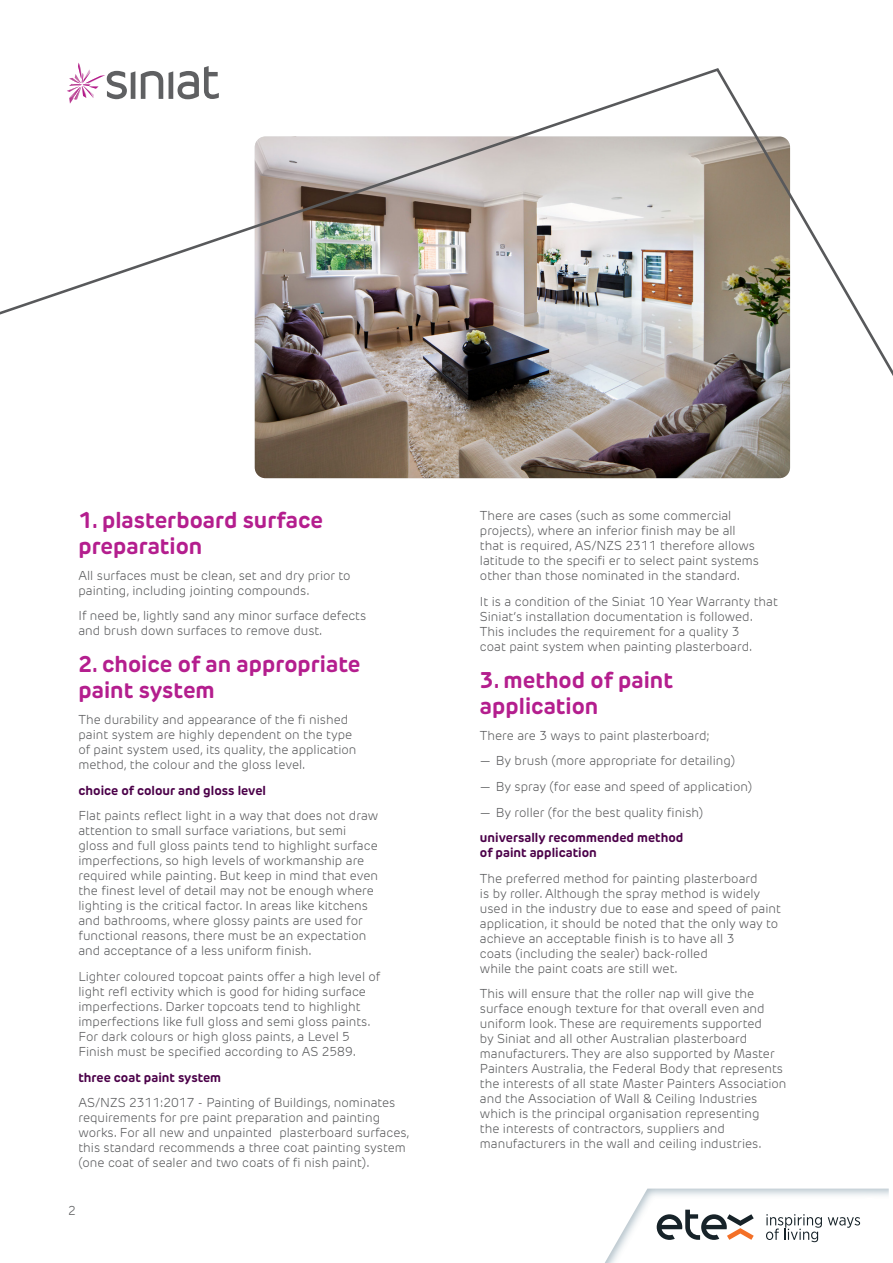
<style>
.page{position:relative;width:893px;height:1263px;background:#fff}
.page>*{position:absolute;margin:0;border:0;box-sizing:border-box;transform-origin:0 0}
.BODY{font:700 22.5px/26.2px "New Rubrik Edge";color:#b41e8e}
.BODY-2{font:300 12.75px/15px "New Rubrik Edge";color:#58595b}
.BODY-3{font:700 12.75px/15px "New Rubrik Edge";color:#4b0049}
</style>
<div class="page">
<img style="left:0;top:68px;width:893px;height:411px">
<svg style="left:605px;top:1188px;width:284px;height:75px"></svg>
<svg style="left:141px;top:71px;width:22px;height:28px"></svg>
<svg style="left:169px;top:66px;width:50px;height:33px"></svg>
<svg style="left:67px;top:63px;width:68px;height:41px"></svg>
<p class="BODY" style="left:78px;top:507px;width:246px">1. plasterboard surface preparation</p>
<p class="BODY-2" style="left:78px;top:568px;width:274px">All surfaces must be clean, set and dry prior to painting, including jointing compounds.</p>
<p class="BODY-2" style="left:78px;top:608px;width:289px">If need be, lightly sand any minor surface defects and brush down surfaces to remove dust.</p>
<p class="BODY" style="left:78px;top:651px;width:284px">2. choice of an appropriate paint system</p>
<p class="BODY-2" style="left:78px;top:712px;width:279px">The durability and appearance of the fi nished paint system are highly dependent on the type of paint system used, its quality, the application method, the colour and the gloss level.</p>
<p class="BODY-3" style="left:78px;top:783px;width:189px">choice of colour and gloss level</p>
<p class="BODY-2" style="left:78px;top:808px;width:301px">Flat paints reflect light in a way that does not draw attention to small surface variations, but semi gloss and full gloss paints tend to highlight surface imperfections, so high levels of workmanship are required while painting. But keep in mind that even the finest level of detail may not be enough where lighting is the critical factor. In areas like kitchens and bathrooms, where glossy paints are used for functional reasons, there must be an expectation and acceptance of a less uniform finish.</p>
<p class="BODY-2" style="left:78px;top:969px;width:304px">Lighter coloured topcoat paints offer a high level of light refl ectivity which is good for hiding surface imperfections. Darker topcoats tend to highlight imperfections like full gloss and semi gloss paints.<br>For dark colours or high gloss paints, a Level 5<br>Finish must be specified according to AS 2589.</p>
<p class="BODY-3" style="left:78px;top:1069px;width:144px">three coat paint system</p>
<p class="BODY-2" style="left:78px;top:1095px;width:333px">AS/NZS 2311:2017 - Painting of Buildings, nominates requirements for pre paint preparation and painting works. For all new and unpainted plasterboard surfaces, this standard recommends a three coat painting system (one coat of sealer and two coats of fi nish paint).</p>
<p class="BODY-2" style="left:68px;top:1203px;width:9px">2</p>
<p class="BODY-2" style="left:480px;top:508px;width:281px">There are cases (such as some commercial projects), where an inferior finish may be all that is required, AS/NZS 2311 therefore allows latitude to the specifi er to select paint systems other than those nominated in the standard.</p>
<p class="BODY-2" style="left:480px;top:594px;width:299px">It is a condition of the Siniat 10 Year Warranty that Siniat’s installation documentation is followed.<br>This includes the requirement for a quality 3<br>coat paint system when painting plasterboard.</p>
<p class="BODY" style="left:480px;top:667px;width:195px">3. method of paint application</p>
<p class="BODY-2" style="left:480px;top:728px;width:231px">There are 3 ways to paint plasterboard;</p>
<p class="BODY-2" style="left:480px;top:753px;width:257px">— By brush (more appropriate for detailing)</p>
<p class="BODY-2" style="left:480px;top:779px;width:274px">— By spray (for ease and speed of application)</p>
<p class="BODY-2" style="left:480px;top:804px;width:225px">— By roller (for the best quality finish)</p>
<p class="BODY-3" style="left:480px;top:830px;width:205px">universally recommended method of paint application</p>
<p class="BODY-2" style="left:480px;top:871px;width:302px">The preferred method for painting plasterboard<br>is by roller. Although the spray method is widely used in the industry due to ease and speed of paint application, it should be noted that the only way to achieve an acceptable finish is to have all 3<br>coats (including the sealer) back-rolled<br>while the paint coats are still wet.</p>
<p class="BODY-2" style="left:480px;top:986px;width:308px">This will ensure that the roller nap will give the surface enough texture for that overall even and uniform look. These are requirements supported<br>by Siniat and all other Australian plasterboard manufacturers. They are also supported by Master Painters Australia, the Federal Body that represents the interests of all state Master Painters Association and the Association of Wall &amp; Ceiling Industries which is the principal organisation representing<br>the interests of contractors, suppliers and manufacturers in the wall and ceiling industries.</p>
</div>
